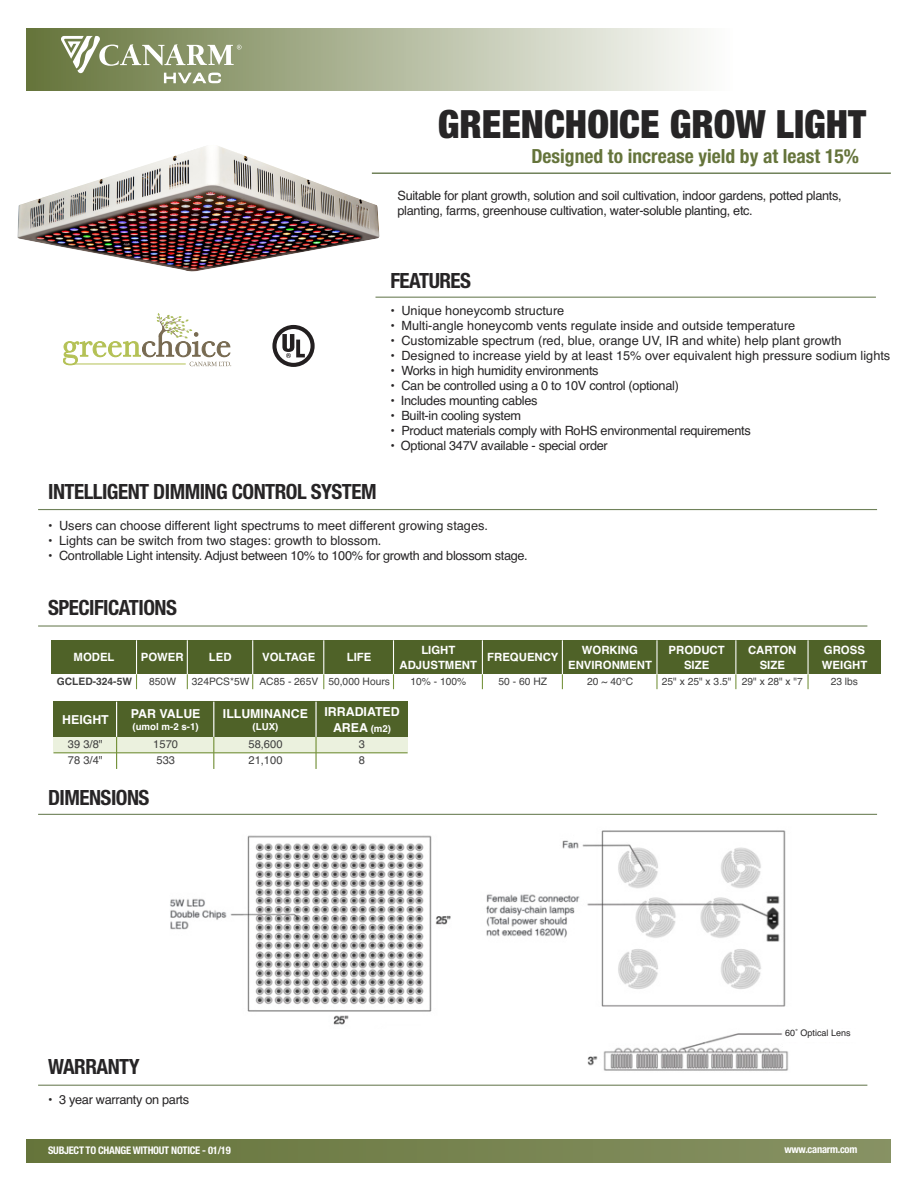
<style>
.page{position:relative;width:918px;height:1188px;background:#fff}
.page>*{position:absolute;margin:0;border:0;box-sizing:border-box;transform-origin:0 0}
.t1{font:900 condensed 39px "Helvetica Neue";color:#272526}
.t2{font:700 condensed 21px "Helvetica Neue";letter-spacing:-.025em;color:#272526}
.t3{font:700 condensed 19.5px "Helvetica Neue";color:#65743b}
.t4{font:12.75px/15px "Helvetica";letter-spacing:-.025em;color:#272526}
.t5{font:12.75px "Helvetica";color:#272526}
.t6{font:12.3px/15.9px "Helvetica Bold+T42";color:#fff;text-align:center}
.t7{font:11.4px/14.5px "Helvetica Bold+T42";color:#fff;text-align:center}
.t8{font:11.1px "Helvetica+T42";color:#404040}
.t9{font:700 condensed 10.5px "Helvetica Neue";letter-spacing:-.025em;color:#fff}
.t10{font:10.2px "Helvetica+T42";color:#404040}
.t11{font:10.2px "Helvetica Bold+T42";color:#404040}
.t12{font:9.75px "Helvetica Bold+T42";color:#fff}
.t13{font:9px "Helvetica";color:#272526}
.s1{font-size:9.75px}
</style>
<div class="page">
<div style="left:27px;top:28px;width:705px;height:63px;background:linear-gradient(to right,#65743a,#fefefd)"></div>
<div style="left:27px;top:1139px;width:864px;height:23px;background:linear-gradient(to right,#65743b,#879264)"></div>
<hr style="left:372px;top:172px;width:519px;height:2px;background:#70825a">
<hr style="left:375px;top:297px;width:501px;height:1px;background:#70825a">
<hr style="left:38px;top:509px;width:839px;height:1px;background:#70825a">
<hr style="left:38px;top:625px;width:829px;height:2px;background:#70825a">
<hr style="left:38px;top:814px;width:839px;height:1px;background:#70825a">
<hr style="left:38px;top:1085px;width:829px;height:1px;background:#70825a">
<svg style="left:61px;top:36px;width:181px;height:48px"></svg>
<div style="left:51px;top:640px;width:829px;height:35px;background:#4f6228"></div>
<div style="left:51px;top:674px;width:829px;height:15px;background:#fff"></div>
<hr style="left:136px;top:640px;width:1px;height:34px;background:#fff">
<hr style="left:187px;top:640px;width:1px;height:34px;background:#fff">
<hr style="left:252px;top:640px;width:1px;height:34px;background:#fff">
<hr style="left:323px;top:640px;width:1px;height:34px;background:#fff">
<hr style="left:393px;top:640px;width:1px;height:34px;background:#fff">
<hr style="left:482px;top:640px;width:1px;height:34px;background:#fff">
<hr style="left:562px;top:640px;width:1px;height:34px;background:#fff">
<hr style="left:656px;top:640px;width:2px;height:34px;background:#fff">
<hr style="left:735px;top:640px;width:1px;height:34px;background:#fff">
<hr style="left:807px;top:640px;width:2px;height:34px;background:#fff">
<svg style="left:136px;top:674px;width:1px;height:15px"></svg>
<svg style="left:187px;top:674px;width:1px;height:15px"></svg>
<svg style="left:252px;top:674px;width:1px;height:15px"></svg>
<svg style="left:323px;top:674px;width:1px;height:15px"></svg>
<svg style="left:393px;top:674px;width:1px;height:15px"></svg>
<svg style="left:482px;top:674px;width:1px;height:15px"></svg>
<svg style="left:562px;top:674px;width:1px;height:15px"></svg>
<svg style="left:656px;top:674px;width:2px;height:15px"></svg>
<svg style="left:735px;top:674px;width:1px;height:15px"></svg>
<svg style="left:807px;top:674px;width:2px;height:15px"></svg>
<div style="left:48px;top:698px;width:368px;height:71px;background:linear-gradient(to right,#fff,#fff)"></div>
<div style="left:53px;top:702px;width:355px;height:35px;background:#4f6228"></div>
<div style="left:53px;top:737px;width:355px;height:16px;background:#ebf1de"></div>
<div style="left:53px;top:753px;width:355px;height:16px;background:#fff"></div>
<hr style="left:116px;top:702px;width:1px;height:35px;background:#fff">
<hr style="left:213px;top:702px;width:1px;height:35px;background:#fff">
<hr style="left:315px;top:702px;width:2px;height:35px;background:#fff">
<hr style="left:116px;top:737px;width:1px;height:32px;background:#76933c">
<hr style="left:213px;top:737px;width:1px;height:32px;background:#76933c">
<hr style="left:315px;top:737px;width:2px;height:32px;background:#76933c">
<hr style="left:53px;top:752px;width:355px;height:1px;background:#76933c">
<img style="left:170px;top:835px;width:281px;height:190px">
<img style="left:486px;top:830px;width:300px;height:176px">
<img style="left:587px;top:1033px;width:202px;height:38px">
<div style="left:421px;top:1017px;width:106px;height:12px;background:#fff"></div>
<img style="left:17px;top:146px;width:362px;height:126px">
<svg style="left:63px;top:313px;width:168px;height:53px"></svg>
<div style="left:785px;top:1029px;width:92px;height:12px;background:#fff"></div>
<svg style="left:275px;top:325px;width:37px;height:42px"></svg>
<div style="left:272px;top:325px;width:43px;height:42px;border:4px solid #231f20;border-radius:50%"></div>
<svg style="left:282px;top:334px;width:23px;height:24px"></svg>
<h1 class="t1" style="left:438px;top:102px;width:430px">GREENCHOICE GROW LIGHT</h1>
<h3 class="t3" style="left:531px;top:149px;width:329px">Designed to increase yield by at least 15%</h3>
<p class="t4" style="left:398px;top:189px;width:446px">Suitable for plant growth, solution and soil cultivation, indoor gardens, potted plants, planting, farms, greenhouse cultivation, water-soluble planting, etc.</p>
<h2 class="t2" style="left:48px;top:484px;width:330px">INTELLIGENT DIMMING CONTROL SYSTEM</h2>
<h2 class="t2" style="left:390px;top:273px;width:82px">FEATURES</h2>
<p class="t5" style="left:390px;top:305px;width:175px">• Unique honeycomb structure</p>
<p class="t5" style="left:390px;top:320px;width:407px">• Multi-angle honeycomb vents regulate inside and outside temperature</p>
<p class="t5" style="left:390px;top:335px;width:453px">• Customizable spectrum (red, blue, orange UV, IR and white) help plant growth</p>
<p class="t5" style="left:390px;top:350px;width:501px">• Designed to increase yield by at least 15% over equivalent high pressure sodium lights</p>
<p class="t4" style="left:390px;top:364px;width:210px">• Works in high humidity environments</p>
<p class="t4" style="left:390px;top:379px;width:290px">• Can be controlled using a 0 to 10V control (optional)</p>
<p class="t4" style="left:390px;top:394px;width:149px">• Includes mounting cables</p>
<p class="t4" style="left:390px;top:409px;width:132px">• Built-in cooling system</p>
<p class="t4" style="left:390px;top:424px;width:362px">• Product materials comply with RoHS environmental requirements</p>
<p class="t4" style="left:390px;top:439px;width:219px">• Optional 347V available - special order</p>
<p class="t5" style="left:48px;top:521px;width:441px">• Users can choose different light spectrums to meet different growing stages.</p>
<p class="t5" style="left:48px;top:536px;width:335px">• Lights can be switch from two stages: growth to blossom.</p>
<p class="t4" style="left:48px;top:550px;width:481px">• Controllable Light intensity. Adjust between 10% to 100% for growth and blossom stage.</p>
<h2 class="t2" style="left:48px;top:600px;width:130px">SPECIFICATIONS</h2>
<p class="t7" style="left:74px;top:653px;width:42px">MODEL</p>
<p class="t7" style="left:141px;top:653px;width:44px">POWER</p>
<p class="t7" style="left:209px;top:653px;width:24px">LED</p>
<p class="t7" style="left:262px;top:653px;width:55px">VOLTAGE</p>
<p class="t7" style="left:347px;top:653px;width:26px">LIFE</p>
<p class="t7" style="left:400px;top:645px;width:79px">LIGHT<br>ADJUSTMENT</p>
<p class="t7" style="left:487px;top:653px;width:73px">FREQUENCY</p>
<p class="t7" style="left:568px;top:645px;width:85px">WORKING<br>ENVIRONMENT</p>
<p class="t7" style="left:669px;top:645px;width:58px">PRODUCT<br>SIZE</p>
<p class="t7" style="left:748px;top:645px;width:50px">CARTON<br>SIZE</p>
<p class="t7" style="left:822px;top:645px;width:47px;text-align:left">GROSS<br>WEIGHT</p>
<p class="t11" style="left:57px;top:678px;width:77px">GCLED-324-5W</p>
<p class="t10" style="left:149px;top:678px;width:28px">850W</p>
<p class="t10" style="left:192px;top:678px;width:200px">324PCS*5W AC85 - 265V 50,000 Hours</p>
<p class="t10" style="left:411px;top:678px;width:57px">10% - 100%</p>
<p class="t10" style="left:499px;top:678px;width:50px">50 - 60 HZ</p>
<p class="t10" style="left:587px;top:678px;width:48px">20 ~ 40°C</p>
<p class="t10" style="left:662px;top:678px;width:143px">25" x 25" x 3.5" 29" x 28" x "7</p>
<p class="t10" style="left:831px;top:678px;width:29px">23 lbs</p>
<p class="t6" style="left:62px;top:714px;width:48px">HEIGHT</p>
<p class="t6" style="left:325px;top:706px;width:77px">IRRADIATED<br>AREA <span class="s1">(m2)</span></p>
<p class="t6" style="left:223px;top:709px;width:86px">ILLUMINANCE</p>
<p class="t12" style="left:253px;top:723px;width:27px">(LUX)</p>
<p class="t6" style="left:131px;top:706px;width:71px">PAR VALUE</p>
<p class="t12" style="left:133px;top:723px;width:68px">(umol m-2 s-1)</p>
<p class="t8" style="left:68px;top:736px;width:37px">39 3/8"</p>
<p class="t8" style="left:153px;top:736px;width:26px">1570</p>
<p class="t8" style="left:248px;top:736px;width:36px">58,600</p>
<p class="t8" style="left:359px;top:736px;width:8px">3</p>
<p class="t8" style="left:68px;top:752px;width:37px">78 3/4"</p>
<p class="t8" style="left:157px;top:752px;width:20px">533</p>
<p class="t8" style="left:248px;top:752px;width:36px">21,100</p>
<p class="t8" style="left:359px;top:752px;width:8px">8</p>
<h2 class="t2" style="left:48px;top:790px;width:103px">DIMENSIONS</h2>
<h2 class="t2" style="left:48px;top:1059px;width:93px">WARRANTY</h2>
<p class="t4" style="left:48px;top:1094px;width:143px">• 3 year warranty on parts</p>
<p class="t9" style="left:48px;top:1147px;width:184px">SUBJECT TO CHANGE WITHOUT NOTICE - 01/19</p>
<p class="t13" style="left:785px;top:1030px;width:67px">60˚ Optical Lens</p>
<p class="t9" style="left:784px;top:1145px;width:74px">www.canarm.com</p>
</div>
